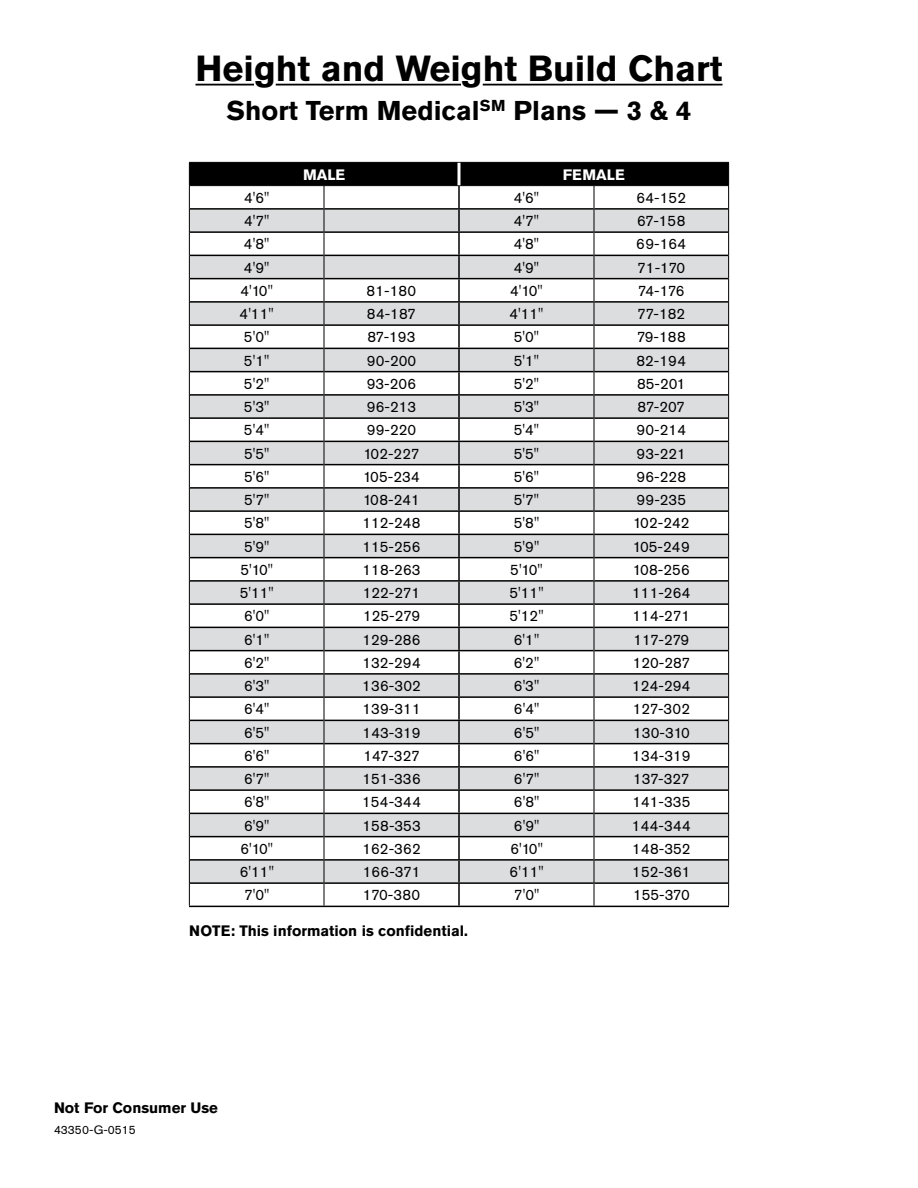
<style>
.page{position:relative;width:918px;height:1188px;background:#fff}
.page>*{position:absolute;margin:0;border:0;box-sizing:border-box;transform-origin:0 0}
.t1{font:700 36px "Akzidenz Grotesk Std";color:#000}
.t2{font:700 27px "Akzidenz Grotesk Std";color:#000}
.t3{font:15px "Akzidenz Grotesk Std";color:#000}
.t4{font:700 15px "Akzidenz Grotesk Std";color:#000}
.t5{font:700 15px "Akzidenz Grotesk Std";color:#fff}
.t6{font:12px "Akzidenz Grotesk Std";color:#000}
</style>
<div class="page">
<hr style="left:189px;top:906px;width:135px;height:1px;background:#000">
<hr style="left:324px;top:906px;width:135px;height:1px;background:#000">
<hr style="left:459px;top:906px;width:135px;height:1px;background:#000">
<hr style="left:594px;top:906px;width:135px;height:1px;background:#000">
<svg style="left:189px;top:162px;width:540px;height:744px"></svg>
<hr style="left:189px;top:185px;width:135px;height:1px;background:#000">
<hr style="left:324px;top:185px;width:135px;height:1px;background:#000">
<hr style="left:459px;top:185px;width:135px;height:1px;background:#000">
<hr style="left:594px;top:185px;width:135px;height:1px;background:#000">
<hr style="left:458px;top:163px;width:2px;height:22px;background:#fff">
<hr style="left:196px;top:84px;width:58px;height:1px;background:#000">
<hr style="left:276px;top:84px;width:185px;height:1px;background:#000">
<hr style="left:483px;top:84px;width:239px;height:1px;background:#000">
<h1 class="t1" style="left:196px;top:48px;width:529px">Height and Weight Build Chart</h1>
<h2 class="t2" style="left:227px;top:95px;width:466px">Short Term Medical<sup>SM</sup> Plans — 3 &amp; 4</h2>
<p class="t5" style="left:303px;top:166px;width:44px">MALE</p>
<p class="t5" style="left:563px;top:166px;width:63px">FEMALE</p>
<p class="t3" style="left:244px;top:189px;width:27px">4'6"</p>
<p class="t3" style="left:514px;top:189px;width:27px">4'6"</p>
<p class="t3" style="left:637px;top:189px;width:51px">64-152</p>
<p class="t3" style="left:244px;top:212px;width:27px">4'7"</p>
<p class="t3" style="left:514px;top:212px;width:27px">4'7"</p>
<p class="t3" style="left:637px;top:212px;width:50px">67-158</p>
<p class="t3" style="left:244px;top:235px;width:27px">4'8"</p>
<p class="t3" style="left:514px;top:235px;width:27px">4'8"</p>
<p class="t3" style="left:636px;top:235px;width:51px">69-164</p>
<p class="t3" style="left:244px;top:258px;width:27px">4'9"</p>
<p class="t3" style="left:514px;top:258px;width:27px">4'9"</p>
<p class="t3" style="left:637px;top:258px;width:50px">71-170</p>
<p class="t3" style="left:240px;top:282px;width:34px">4'10"</p>
<p class="t3" style="left:367px;top:282px;width:51px">81-180</p>
<p class="t3" style="left:510px;top:282px;width:34px">4'10"</p>
<p class="t3" style="left:638px;top:282px;width:48px">74-176</p>
<p class="t3" style="left:240px;top:305px;width:36px">4'11"</p>
<p class="t3" style="left:367px;top:305px;width:50px">84-187</p>
<p class="t3" style="left:509px;top:305px;width:36px">4'11"</p>
<p class="t3" style="left:637px;top:305px;width:50px">77-182</p>
<p class="t3" style="left:244px;top:328px;width:27px">5'0"</p>
<p class="t3" style="left:367px;top:328px;width:50px">87-193</p>
<p class="t3" style="left:514px;top:328px;width:27px">5'0"</p>
<p class="t3" style="left:637px;top:328px;width:50px">79-188</p>
<p class="t3" style="left:244px;top:351px;width:27px">5'1"</p>
<p class="t3" style="left:367px;top:351px;width:51px">90-200</p>
<p class="t3" style="left:514px;top:351px;width:27px">5'1"</p>
<p class="t3" style="left:636px;top:351px;width:51px">82-194</p>
<p class="t3" style="left:244px;top:375px;width:27px">5'2"</p>
<p class="t3" style="left:367px;top:375px;width:51px">93-206</p>
<p class="t3" style="left:514px;top:375px;width:27px">5'2"</p>
<p class="t3" style="left:637px;top:375px;width:50px">85-201</p>
<p class="t3" style="left:244px;top:398px;width:27px">5'3"</p>
<p class="t3" style="left:367px;top:398px;width:51px">96-213</p>
<p class="t3" style="left:514px;top:398px;width:27px">5'3"</p>
<p class="t3" style="left:638px;top:398px;width:49px">87-207</p>
<p class="t3" style="left:244px;top:421px;width:27px">5'4"</p>
<p class="t3" style="left:367px;top:421px;width:51px">99-220</p>
<p class="t3" style="left:514px;top:421px;width:27px">5'4"</p>
<p class="t3" style="left:637px;top:421px;width:51px">90-214</p>
<p class="t3" style="left:244px;top:444px;width:27px">5'5"</p>
<p class="t3" style="left:363px;top:444px;width:58px">102-227</p>
<p class="t3" style="left:514px;top:444px;width:27px">5'5"</p>
<p class="t3" style="left:637px;top:444px;width:51px">93-221</p>
<p class="t3" style="left:244px;top:468px;width:27px">5'6"</p>
<p class="t3" style="left:363px;top:468px;width:58px">105-234</p>
<p class="t3" style="left:514px;top:468px;width:27px">5'6"</p>
<p class="t3" style="left:637px;top:468px;width:51px">96-228</p>
<p class="t3" style="left:244px;top:491px;width:27px">5'7"</p>
<p class="t3" style="left:363px;top:491px;width:58px">108-241</p>
<p class="t3" style="left:514px;top:491px;width:27px">5'7"</p>
<p class="t3" style="left:637px;top:491px;width:51px">99-235</p>
<p class="t3" style="left:244px;top:514px;width:27px">5'8"</p>
<p class="t3" style="left:362px;top:514px;width:60px">112-248</p>
<p class="t3" style="left:514px;top:514px;width:27px">5'8"</p>
<p class="t3" style="left:633px;top:514px;width:58px">102-242</p>
<p class="t3" style="left:244px;top:537px;width:27px">5'9"</p>
<p class="t3" style="left:362px;top:537px;width:60px">115-256</p>
<p class="t3" style="left:514px;top:537px;width:27px">5'9"</p>
<p class="t3" style="left:633px;top:537px;width:58px">105-249</p>
<p class="t3" style="left:240px;top:561px;width:34px">5'10"</p>
<p class="t3" style="left:363px;top:561px;width:60px">118-263</p>
<p class="t3" style="left:510px;top:561px;width:34px">5'10"</p>
<p class="t3" style="left:633px;top:561px;width:59px">108-256</p>
<p class="t3" style="left:240px;top:584px;width:36px">5'11"</p>
<p class="t3" style="left:363px;top:584px;width:59px">122-271</p>
<p class="t3" style="left:510px;top:584px;width:36px">5'11"</p>
<p class="t3" style="left:632px;top:584px;width:60px">111-264</p>
<p class="t3" style="left:244px;top:607px;width:27px">6'0"</p>
<p class="t3" style="left:363px;top:607px;width:59px">125-279</p>
<p class="t3" style="left:510px;top:607px;width:36px">5'12"</p>
<p class="t3" style="left:633px;top:607px;width:59px">114-271</p>
<p class="t3" style="left:244px;top:630px;width:27px">6'1"</p>
<p class="t3" style="left:362px;top:630px;width:60px">129-286</p>
<p class="t3" style="left:514px;top:630px;width:27px">6'1"</p>
<p class="t3" style="left:633px;top:630px;width:57px">117-279</p>
<p class="t3" style="left:244px;top:654px;width:27px">6'2"</p>
<p class="t3" style="left:362px;top:654px;width:60px">132-294</p>
<p class="t3" style="left:514px;top:654px;width:27px">6'2"</p>
<p class="t3" style="left:633px;top:654px;width:59px">120-287</p>
<p class="t3" style="left:244px;top:677px;width:27px">6'3"</p>
<p class="t3" style="left:362px;top:677px;width:60px">136-302</p>
<p class="t3" style="left:514px;top:677px;width:27px">6'3"</p>
<p class="t3" style="left:632px;top:677px;width:60px">124-294</p>
<p class="t3" style="left:244px;top:700px;width:27px">6'4"</p>
<p class="t3" style="left:362px;top:700px;width:60px">139-311</p>
<p class="t3" style="left:514px;top:700px;width:27px">6'4"</p>
<p class="t3" style="left:633px;top:700px;width:59px">127-302</p>
<p class="t3" style="left:244px;top:723px;width:27px">6'5"</p>
<p class="t3" style="left:363px;top:723px;width:60px">143-319</p>
<p class="t3" style="left:514px;top:723px;width:27px">6'5"</p>
<p class="t3" style="left:633px;top:723px;width:58px">130-310</p>
<p class="t3" style="left:244px;top:747px;width:27px">6'6"</p>
<p class="t3" style="left:363px;top:747px;width:58px">147-327</p>
<p class="t3" style="left:514px;top:747px;width:27px">6'6"</p>
<p class="t3" style="left:632px;top:747px;width:60px">134-319</p>
<p class="t3" style="left:244px;top:770px;width:27px">6'7"</p>
<p class="t3" style="left:362px;top:770px;width:60px">151-336</p>
<p class="t3" style="left:514px;top:770px;width:27px">6'7"</p>
<p class="t3" style="left:633px;top:770px;width:58px">137-327</p>
<p class="t3" style="left:244px;top:793px;width:27px">6'8"</p>
<p class="t3" style="left:362px;top:793px;width:60px">154-344</p>
<p class="t3" style="left:514px;top:793px;width:27px">6'8"</p>
<p class="t3" style="left:632px;top:793px;width:60px">141-335</p>
<p class="t3" style="left:244px;top:816px;width:27px">6'9"</p>
<p class="t3" style="left:362px;top:816px;width:60px">158-353</p>
<p class="t3" style="left:514px;top:816px;width:27px">6'9"</p>
<p class="t3" style="left:632px;top:816px;width:60px">144-344</p>
<p class="t3" style="left:241px;top:840px;width:34px">6'10"</p>
<p class="t3" style="left:362px;top:840px;width:60px">162-362</p>
<p class="t3" style="left:510px;top:840px;width:34px">6'10"</p>
<p class="t3" style="left:632px;top:840px;width:60px">148-352</p>
<p class="t3" style="left:240px;top:863px;width:36px">6'11"</p>
<p class="t3" style="left:363px;top:863px;width:59px">166-371</p>
<p class="t3" style="left:510px;top:863px;width:36px">6'11"</p>
<p class="t3" style="left:632px;top:863px;width:60px">152-361</p>
<p class="t3" style="left:244px;top:886px;width:27px">7'0"</p>
<p class="t3" style="left:363px;top:886px;width:59px">170-380</p>
<p class="t3" style="left:514px;top:886px;width:27px">7'0"</p>
<p class="t3" style="left:633px;top:886px;width:58px">155-370</p>
<p class="t4" style="left:189px;top:922px;width:280px">Note: This information is confidential.</p>
<p class="t4" style="left:54px;top:1099px;width:165px">Not For Consumer Use</p>
<p class="t6" style="left:54px;top:1123px;width:83px">43350-G-0515</p>
</div>
